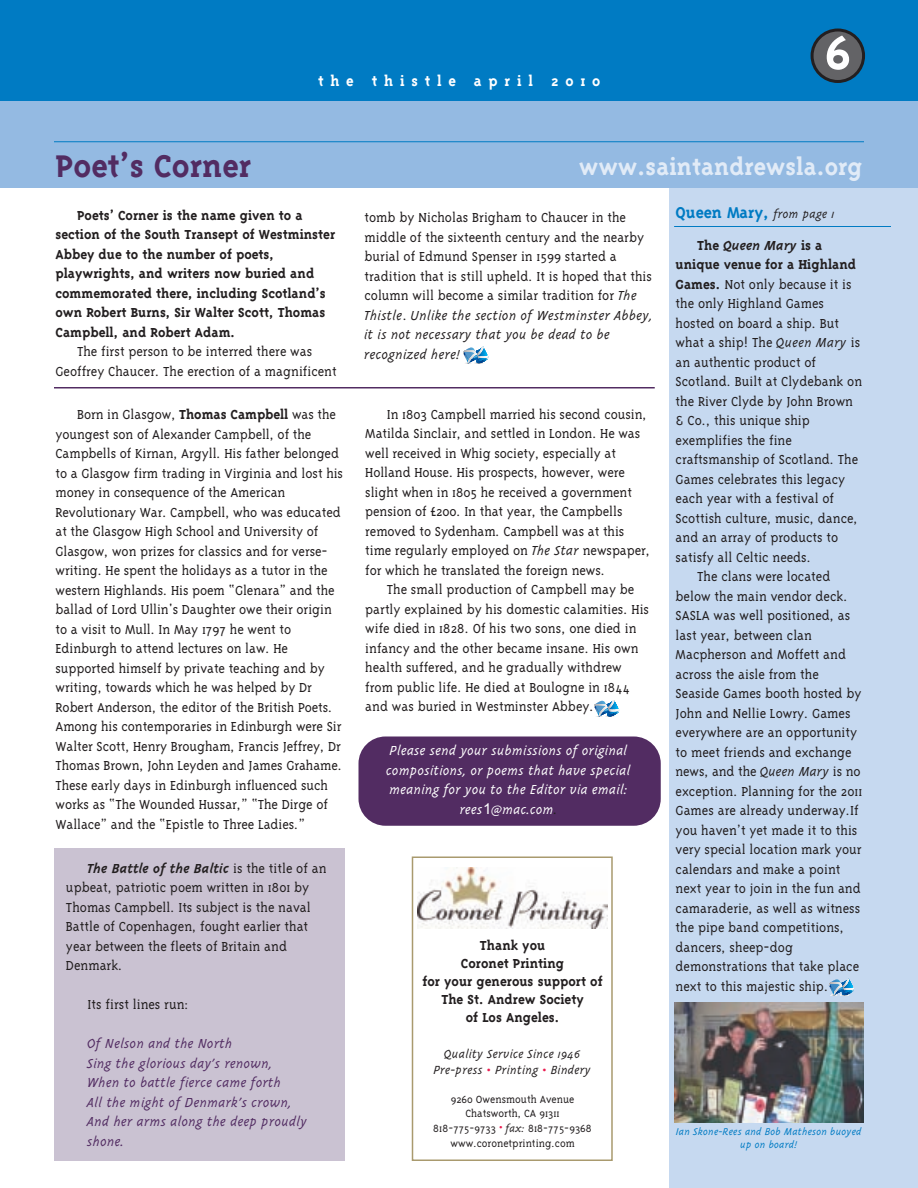
<style>
.page{position:relative;width:918px;height:1188px;background:#fff}
.page>*{position:absolute;margin:0;border:0;box-sizing:border-box;transform-origin:0 0}
.t1{font:700 54px "Triplex Serif";color:#fff}
.t2{font:700 36px "Triplex Serif";color:#522c62}
.t3{font:700 27px "Triplex Serif";color:#e1ebf7}
.t4{font:700 18px "Triplex Serif";color:#007bc3}
.t5{font:700 16.5px "Triplex Serif";letter-spacing:.41em;color:#fff}
.t6{font:300 15px/19.5px "Triplex Serif";color:#231f20}
.t7{font:700 15px/19.5px "Triplex Serif";color:#231f20;text-align:center}
.t8{font:italic 300 15px/19.5px "Triplex";color:#522c62}
.t9{font:italic 300 15px/19.5px "Triplex";color:#fff;text-align:center}
.t10{font:italic 300 15px/19.5px "Triplex";color:#231f20}
.t11{font:italic 700 15px "Triplex";color:#231f20}
.t12{font:italic 300 13.5px/16.2px "Triplex";color:#231f20;text-align:center}
.t13{font:300 12px/14.5px "Triplex Serif";color:#231f20;text-align:center}
.t14{font:italic 300 11.25px/12.8px "Triplex";color:#007bc3;text-align:center}
.s1{font-weight:700}
.s2{font-family:"Triplex Serif";font-weight:300;font-style:normal}
.s3{font-family:"Triplex";font-style:italic}
.s4{font-family:"Triplex Serif";font-style:normal}
.s5{font-family:"Arial";font-weight:400;font-style:normal}
.s6{color:#231f20}
.s7{color:#eb1b4f}
.s8{font-family:"Triplex";font-weight:300;font-style:italic;font-size:13.5px;color:#231f20}
</style>
<div class="page">
<div style="left:670px;top:186px;width:248px;height:1002px;background:#c6d9f0"></div>
<div style="left:412px;top:856px;width:201px;height:305px;border:2px solid #a99a6e"></div>
<div style="left:0;top:93px;width:918px;height:95px;background:#94bae2"></div>
<div style="left:0;top:0;width:918px;height:101px;background:#007bc3"></div>
<svg style="left:811px;top:28px;width:54px;height:55px"></svg>
<hr style="left:54px;top:141px;width:810px;height:1px;background:#007bc3">
<svg style="left:594px;top:700px;width:26px;height:17px"></svg>
<img style="left:418px;top:868px;width:190px;height:60px">
<hr style="left:674px;top:226px;width:217px;height:1px;background:#007bc3">
<div style="left:358px;top:736px;width:303px;height:90px;background:#522c62;border-radius:27px"></div>
<svg style="left:463px;top:347px;width:26px;height:17px"></svg>
<svg style="left:829px;top:979px;width:25px;height:17px"></svg>
<div style="left:54px;top:848px;width:291px;height:313px;background:#cac2d2"></div>
<img style="left:674px;top:1003px;width:190px;height:120px">
<hr style="left:54px;top:387px;width:601px;height:1px;background:#522c62">
<p class="t5" style="left:318px;top:71px;width:284px">the thistle april 2010</p>
<h1 class="t1" style="left:825px;top:19px;width:28px">6</h1>
<h2 class="t2" style="left:56px;top:144px;width:197px">Poet’s Corner</h2>
<p class="t7" style="left:56px;top:205px;width:281px;text-align:left;text-indent:22px">Poets’ Corner is the name given to a section of the South Transept of Westminster Abbey due to the number of poets, playwrights, and writers now buried and commemorated there, including Scotland’s own Robert Burns, Sir Walter Scott, Thomas Campbell, and Robert Adam.</p>
<p class="t6" style="left:56px;top:341px;width:283px;text-align:center">The first person to be interred there was<br>Geoffrey Chaucer. The erection of a magnificent</p>
<p class="t6" style="left:55px;top:404px;width:289px;text-indent:22px">Born in Glasgow, <span class="s1">Thomas Campbell</span> was the youngest son of Alexander Campbell, of the Campbells of Kirnan, Argyll. His father belonged to a Glasgow firm trading in Virginia and lost his money in consequence of the American Revolutionary War. Campbell, who was educated at the Glasgow High School and University of Glasgow, won prizes for classics and for verse&shy;writing. He spent the holidays as a tutor in the western Highlands. His poem “Glenara” and the ballad of Lord Ullin's Daughter owe their origin to a visit to Mull. In May 1797 he went to Edinburgh to attend lectures on law. He supported himself by private teaching and by writing, towards which he was helped by Dr Robert Anderson, the editor of the British Poets.<br>Among his contemporaries in Edinburgh were Sir Walter Scott, Henry Brougham, Francis Jeffrey, Dr Thomas Brown, John Leyden and James Grahame.<br>These early days in Edinburgh influenced such works as “The Wounded Hussar,” “The Dirge of Wallace” and the “Epistle to Three Ladies.”</p>
<p class="t11" style="left:88px;top:859px;width:240px">The Battle of the Baltic <span class="s2">is the title of an</span></p>
<p class="t6" style="left:66px;top:877px;width:246px">upbeat, patriotic poem written in 1801 by Thomas Campbell. Its subject is the naval Battle of Copenhagen, fought earlier that year between the fleets of Britain and Denmark.</p>
<p class="t6" style="left:88px;top:994px;width:103px">Its first lines run:</p>
<p class="t8" style="left:88px;top:1033px;width:221px">Of Nelson and the North<br>Sing the glorious day's renown,<br>When to battle fierce came forth<br>All the might of Denmark's crown,<br>And her arms along the deep proudly shone.</p>
<h3 class="t3" style="left:579px;top:150px;width:285px">www.saintandrewsla.org</h3>
<p class="t6" style="left:364px;top:207px;width:289px">tomb by Nicholas Brigham to Chaucer in the middle of the sixteenth century and the nearby burial of Edmund Spenser in 1599 started a tradition that is still upheld. It is hoped that this column will become a similar tradition for <span class="s3">The</span></p>
<p class="t10" style="left:364px;top:305px;width:290px">Thistle<span class="s4">.</span> Unlike the section of Westminster Abbey, it is not necessary that you be dead to be recognized here!</p>
<p class="t6" style="left:365px;top:404px;width:286px;text-indent:22px">In 1803 Campbell married his second cousin, Matilda Sinclair, and settled in London. He was well received in Whig society, especially at Holland House. His prospects, however, were slight when in 1805 he received a government pension of £200. In that year, the Campbells removed to Sydenham. Campbell was at this time regularly employed on <span class="s3">The Star</span> newspaper, for which he translated the foreign news.</p>
<p class="t6" style="left:365px;top:579px;width:285px;text-indent:22px">The small production of Campbell may be partly explained by his domestic calamities. His wife died in 1828. Of his two sons, one died in infancy and the other became insane. His own health suffered, and he gradually withdrew from public life. He died at Boulogne in 1844 and was buried in Westminster Abbey.</p>
<p class="t9" style="left:387px;top:740px;width:246px">Please send your submissions of original compositions, or poems that have special meaning for you to the Editor via email: rees<span class="s5">1</span>@mac.com<span class="s6">.</span></p>
<p class="t7" style="left:423px;top:936px;width:182px;line-height:18px">Thank you<br>Coronet Printing<br>for your generous support of<br>The St. Andrew Society<br>of Los Angeles.</p>
<p class="t12" style="left:434px;top:1045px;width:159px">Quality Service Since 1946<br>Pre-press <span class="s7">•</span> Printing <span class="s7">•</span> Bindery</p>
<p class="t13" style="left:433px;top:1091px;width:160px">9260 Owensmouth Avenue<br>Chatsworth, CA 91311<br>818-775-9733 <span class="s7">•</span> <span class="s3">fax:</span> 818-775-9368 www.coronetprinting.com</p>
<p class="t4" style="left:676px;top:201px;width:161px">Queen Mary, <span class="s8">from page 1</span></p>
<p class="t11" style="left:697px;top:236px;width:127px"><span class="s4">The</span> Queen Mary <span class="s4">is a</span></p>
<p class="t7" style="left:676px;top:254px;width:182px">unique venue for a Highland</p>
<p class="t6" style="left:676px;top:274px;width:178px"><span class="s1">Games.</span> Not only because it is</p>
<p class="t6" style="left:676px;top:293px;width:150px">the only Highland Games</p>
<p class="t6" style="left:676px;top:313px;width:165px">hosted on board a ship. But</p>
<p class="t6" style="left:676px;top:332px;width:186px">what a ship! The <span class="s3">Queen Mary</span> is</p>
<p class="t6" style="left:676px;top:352px;width:142px">an authentic product of</p>
<p class="t6" style="left:676px;top:371px;width:188px">Scotland. Built at Clydebank on</p>
<p class="t6" style="left:676px;top:391px;width:179px">the River Clyde by John Brown</p>
<p class="t6" style="left:676px;top:410px;width:136px">&amp; Co., this unique ship</p>
<p class="t6" style="left:676px;top:430px;width:118px">exemplifies the fine</p>
<p class="t6" style="left:676px;top:449px;width:184px">craftsmanship of Scotland. The</p>
<p class="t6" style="left:676px;top:469px;width:171px">Games celebrates this legacy</p>
<p class="t6" style="left:676px;top:488px;width:160px">each year with a festival of</p>
<p class="t6" style="left:676px;top:508px;width:184px">Scottish culture, music, dance,</p>
<p class="t6" style="left:676px;top:527px;width:164px">and an array of products to</p>
<p class="t6" style="left:676px;top:547px;width:137px">satisfy all Celtic needs.</p>
<p class="t6" style="left:697px;top:566px;width:135px">The clans were located</p>
<p class="t6" style="left:676px;top:586px;width:173px">below the main vendor deck.</p>
<p class="t6" style="left:676px;top:605px;width:176px">SASLA was well positioned, as</p>
<p class="t6" style="left:676px;top:625px;width:138px">last year, between clan</p>
<p class="t6" style="left:676px;top:644px;width:172px">Macpherson and Moffett and</p>
<p class="t6" style="left:676px;top:664px;width:145px">across the aisle from the</p>
<p class="t6" style="left:676px;top:683px;width:187px">Seaside Games booth hosted by</p>
<p class="t6" style="left:676px;top:703px;width:176px">John and Nellie Lowry. Games</p>
<p class="t6" style="left:676px;top:722px;width:183px">everywhere are an opportunity</p>
<p class="t6" style="left:676px;top:742px;width:178px">to meet friends and exchange</p>
<p class="t6" style="left:676px;top:761px;width:187px">news, and the <span class="s3">Queen Mary</span> is no</p>
<p class="t6" style="left:676px;top:781px;width:188px">exception. Planning for the 2011</p>
<p class="t6" style="left:676px;top:800px;width:185px">Games are already underway.If</p>
<p class="t6" style="left:676px;top:820px;width:183px">you haven’t yet made it to this</p>
<p class="t6" style="left:676px;top:839px;width:188px">very special location mark your</p>
<p class="t6" style="left:676px;top:859px;width:166px">calendars and make a point</p>
<p class="t6" style="left:676px;top:878px;width:187px">next year to join in the fun and</p>
<p class="t6" style="left:676px;top:898px;width:186px">camaraderie, as well as witness</p>
<p class="t6" style="left:676px;top:917px;width:170px">the pipe band competitions,</p>
<p class="t6" style="left:676px;top:937px;width:119px">dancers, sheep-dog</p>
<p class="t6" style="left:676px;top:956px;width:185px">demonstrations that take place</p>
<p class="t6" style="left:676px;top:976px;width:154px">next to this majestic ship.</p>
<p class="t14" style="left:676px;top:1125px;width:187px">Ian Skone-Rees and Bob Matheson buoyed up on board!</p>
</div>
